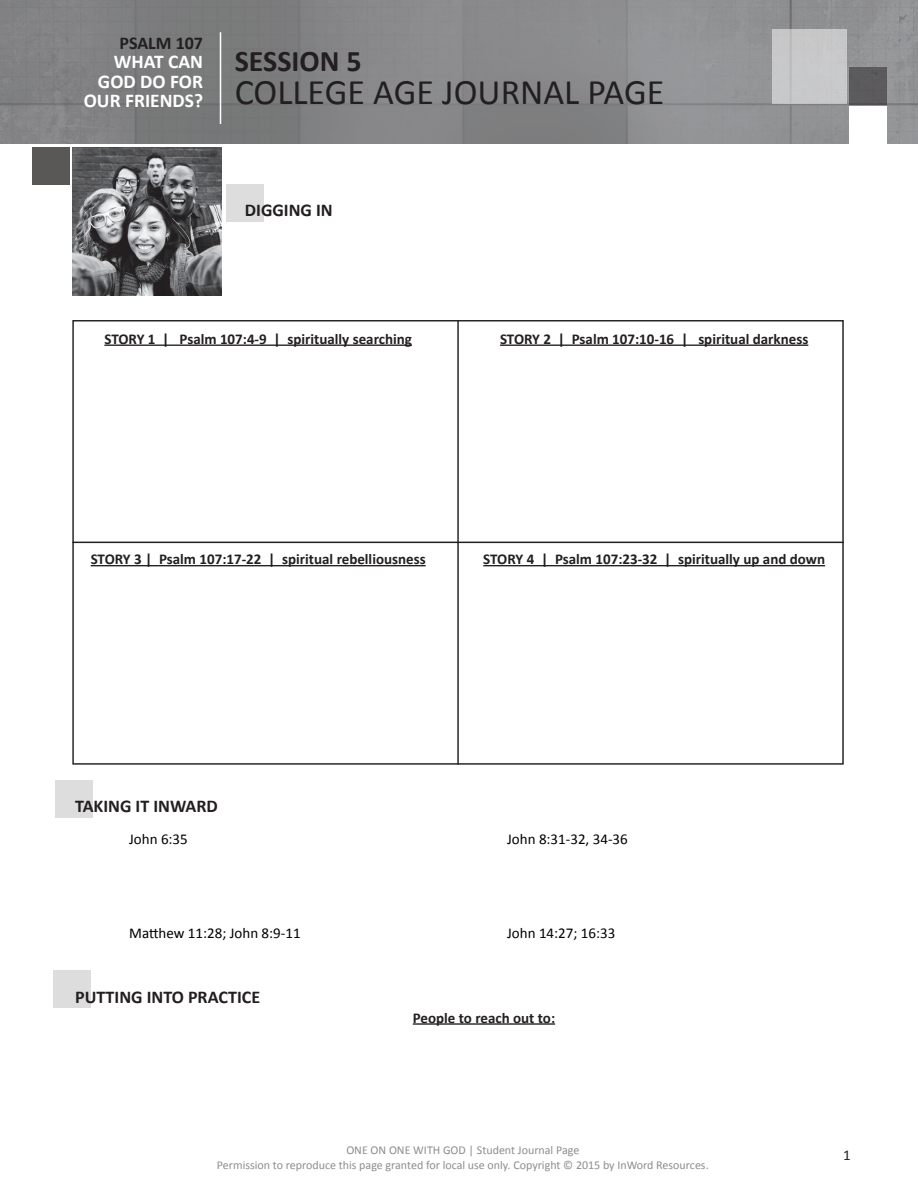
<style>
.page{position:relative;width:918px;height:1188px;background:#fff}
.page>*{position:absolute;margin:0;border:0;box-sizing:border-box;transform-origin:0 0}
.t1{font:36px "Calibri";color:#231f20}
.t2{font:700 30px "Calibri";color:#231f20}
.t3{font:700 19.5px "Calibri";color:#fff}
.t4{font:700 18px "Calibri";color:#231f20}
.t5{font:700 15px "Calibri";color:#231f20}
.t6{font:15px "Calibri";color:#000}
.t7{font:15px "Calibri";color:#231f20}
.t8{font:12px/15px "Calibri";color:#8e8d8e;text-align:center}
</style>
<div class="page">
<div style="left:55px;top:780px;width:38px;height:37px;background:#ddd"></div>
<div style="left:54px;top:970px;width:37px;height:38px;background:#ddd"></div>
<div style="left:226px;top:185px;width:38px;height:37px;background:#ddd"></div>
<img style="left:0;top:0;width:918px;height:144px">
<div style="left:850px;top:107px;width:37px;height:37px;background:#fff"></div>
<hr style="left:220px;top:32px;width:1px;height:92px;background:#fff">
<img style="left:72px;top:147px;width:149px;height:149px">
<div style="left:772px;top:29px;width:75px;height:75px;background:#c8c8c9"></div>
<div style="left:850px;top:67px;width:37px;height:37px;background:#5c5a5c"></div>
<div style="left:32px;top:147px;width:37px;height:37px;background:#5a5757"></div>
<hr style="left:413px;top:1023px;width:142px;height:2px;background:#231f20">
<hr style="left:457px;top:320px;width:2px;height:445px;background:#231f20">
<hr style="left:104px;top:345px;width:308px;height:1px;background:#231f20">
<hr style="left:500px;top:345px;width:308px;height:1px;background:#231f20">
<hr style="left:91px;top:565px;width:335px;height:1px;background:#231f20">
<hr style="left:483px;top:565px;width:342px;height:1px;background:#231f20">
<hr style="left:72px;top:542px;width:772px;height:1px;background:#231f20">
<p class="t4" style="left:120px;top:31px;width:85px">PSALM 107</p>
<p class="t3" style="left:114px;top:49px;width:91px">WHAT CAN</p>
<p class="t3" style="left:98px;top:69px;width:107px">GOD DO FOR</p>
<p class="t3" style="left:84px;top:88px;width:121px">OUR FRIENDS?</p>
<p class="t2" style="left:235px;top:42px;width:128px">SESSION 5</p>
<p class="t1" style="left:235px;top:70px;width:431px">COLLEGE AGE JOURNAL PAGE</p>
<p class="t4" style="left:245px;top:199px;width:89px">DIGGING IN</p>
<p class="t5" style="left:104px;top:329px;width:309px">STORY 1 | Psalm 107:4-9 | spiritually searching</p>
<p class="t5" style="left:500px;top:329px;width:310px">STORY 2 | Psalm 107:10-16 | spiritual darkness</p>
<p class="t5" style="left:91px;top:550px;width:337px">STORY 3 | Psalm 107:17-22 | spiritual rebelliousness</p>
<p class="t5" style="left:483px;top:550px;width:343px">STORY 4 | Psalm 107:23-32 | spiritually up and down</p>
<p class="t4" style="left:75px;top:795px;width:144px">TAKING IT INWARD</p>
<p class="t6" style="left:129px;top:829px;width:60px">John 6:35</p>
<p class="t6" style="left:507px;top:829px;width:122px">John 8:31-32, 34-36</p>
<p class="t6" style="left:129px;top:924px;width:173px">Matthew 11:28; John 8:9-11</p>
<p class="t6" style="left:507px;top:924px;width:110px">John 14:27; 16:33</p>
<p class="t4" style="left:75px;top:986px;width:186px">PUTTING INTO PRACTICE</p>
<p class="t5" style="left:413px;top:1008px;width:144px">People to reach out to:</p>
<p class="t8" style="left:217px;top:1142px;width:493px">ONE ON ONE WITH GOD | Student Journal Page<br>Permission to reproduce this page granted for local use only. Copyright © 2015 by InWord Resources.</p>
<p class="t7" style="left:843px;top:1146px;width:9px">1</p>
</div>
